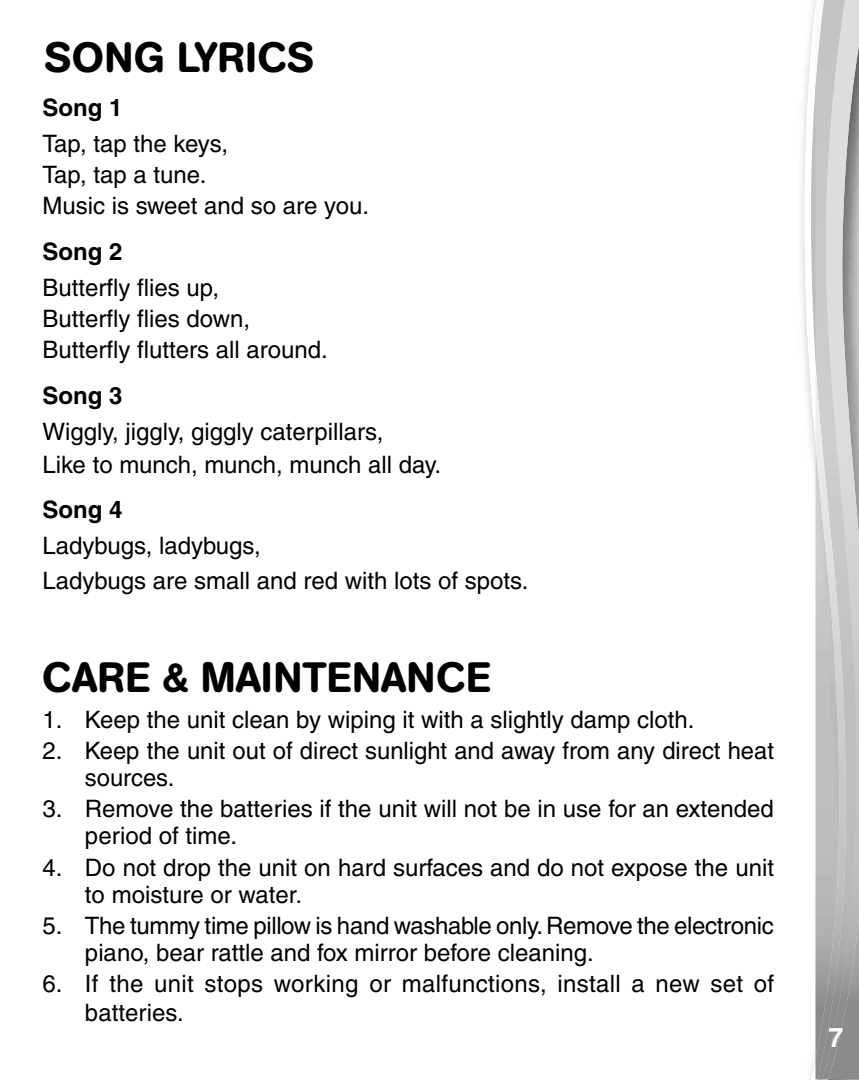
<style>
.page{position:relative;width:859px;height:1080px;background:#fff}
.page>*{position:absolute;margin:0;border:0;box-sizing:border-box;transform-origin:0 0}
.t1{font:500 42px "AG Book Rounded";color:#000}
.t2{font:700 27px "Helvetica";color:#fff}
.t3{font:500 24px/31.2px "Helvetica";color:#000}
.t4{font:700 24px "Helvetica";color:#000}
</style>
<div class="page">
<svg style="left:803px;top:0;width:12px;height:1080px"></svg>
<svg style="left:815px;top:1079px;width:13px;height:1px"></svg>
<img style="left:858px;top:0;width:1px;height:1079px">
<img style="left:848px;top:0;width:10px;height:1079px">
<img style="left:815px;top:0;width:33px;height:1079px">
<h1 class="t1" style="left:45px;top:33px;width:58px">SONG</h1>
<h1 class="t1" style="left:177px;top:33px;width:65px">LYRICS</h1>
<p class="t4" style="left:42px;top:93px;width:82px">Song 1</p>
<p class="t3" style="left:42px;top:128px;width:328px">Tap, tap the keys,<br>Tap, tap a tune.<br>Music is sweet and so are you.</p>
<p class="t4" style="left:42px;top:237px;width:82px">Song 2</p>
<p class="t3" style="left:42px;top:272px;width:287px">Butterfly flies up,<br>Butterfly flies down,<br>Butterfly flutters all around.</p>
<p class="t4" style="left:42px;top:381px;width:82px">Song 3</p>
<p class="t3" style="left:42px;top:415px;width:400px;line-height:33px">Wiggly, jiggly, giggly caterpillars,<br>Like to munch, munch, munch all day.</p>
<p class="t4" style="left:42px;top:495px;width:82px">Song 4</p>
<p class="t3" style="left:42px;top:528px;width:488px;line-height:35.4px">Ladybugs, ladybugs,<br>Ladybugs are small and red with lots of spots.</p>
<h1 class="t1" style="left:42px;top:653px;width:450px">CARE &amp; MAINTENANCE</h1>
<p class="t3" style="left:42px;top:704px;width:654px">1. Keep the unit clean by wiping it with a slightly damp cloth.</p>
<p class="t3" style="left:85px;top:737px;width:690px;line-height:27px;text-indent:-43px">2. Keep the unit out of direct sunlight and away from any direct heat sources.</p>
<p class="t3" style="left:85px;top:795px;width:690px;line-height:27px;text-indent:-43px">3. Remove the batteries if the unit will not be in use for an extended period of time.</p>
<p class="t3" style="left:85px;top:854px;width:690px;line-height:27px;text-indent:-43px">4. Do not drop the unit on hard surfaces and do not expose the unit to moisture or water.</p>
<p class="t3" style="left:85px;top:912px;width:690px;line-height:27px;text-indent:-43px">5. The tummy time pillow is hand washable only. Remove the electronic piano, bear rattle and fox mirror before cleaning.</p>
<p class="t3" style="left:85px;top:969px;width:691px;line-height:28.8px;text-indent:-43px">6. If the unit stops working or malfunctions, install a new set of batteries.</p>
<p class="t2" style="left:828px;top:1021px;width:17px">7</p>
</div>
